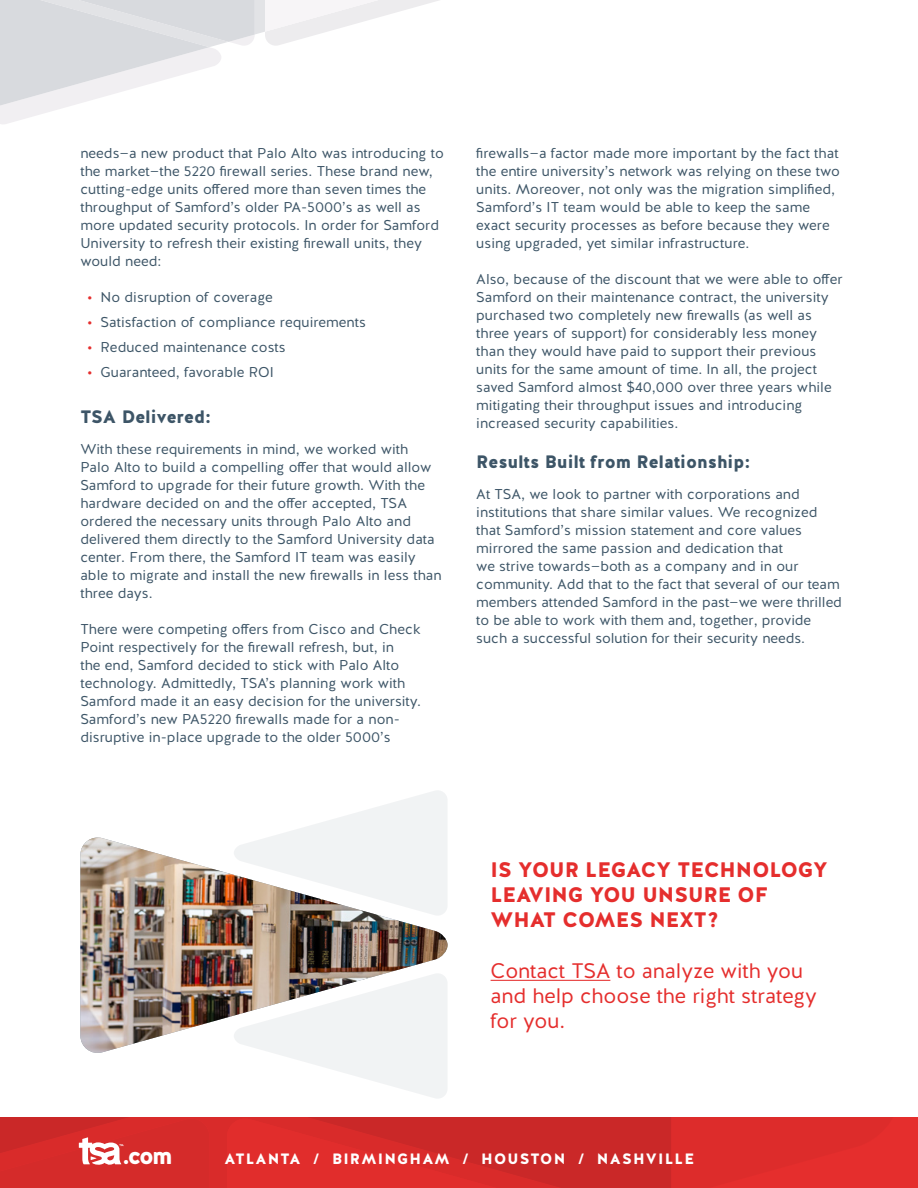
<style>
.page{position:relative;width:918px;height:1188px;background:#fff}
.page>*{position:absolute;margin:0;border:0;box-sizing:border-box;transform-origin:0 0}
.t1{font:900 24px "Halis R";color:#fff}
.CTA{font:21px/25.2px "Halis R";letter-spacing:-.005em;color:#e52e2d}
.CTA-2{font:900 21px/25.2px "Halis R";color:#e52e2d}
.Body_Heading{font:900 18px "Halis R";color:#3d5567}
.t2{font:900 15px "Halis R";letter-spacing:.08em;color:#fff}
.Body{font:14.25px/18px "Halis R";color:#3d5567}
.s1{color:#e52e2d}
</style>
<div class="page">
<svg style="left:210px;top:1117px;width:708px;height:71px;background:#d72a2a"></svg>
<svg style="left:0;top:1117px;width:210px;height:71px;background:#d53332"></svg>
<svg style="left:255px;top:0;width:10px;height:34px"></svg>
<svg style="left:265px;top:0;width:174px;height:46px"></svg>
<svg style="left:0;top:0;width:255px;height:124px"></svg>
<hr style="left:491px;top:980px;width:119px;height:1px;background:#e52e2d">
<svg style="left:282px;top:1055px;width:165px;height:43px"></svg>
<img style="left:80px;top:837px;width:368px;height:218px">
<svg style="left:234px;top:791px;width:214px;height:126px"></svg>
<p class="Body" style="left:80px;top:145px;width:365px">needs—a new product that Palo Alto was introducing to the market—the 5220 firewall series. These brand new, cutting-edge units offered more than seven times the throughput of Samford’s older PA-5000’s as well as more updated security protocols. In order for Samford University to refresh their existing firewall units, they would need:</p>
<p class="Body" style="left:87px;top:289px;width:187px"><span class="s1">•</span> No disruption of coverage</p>
<p class="Body" style="left:87px;top:313px;width:280px"><span class="s1">•</span> Satisfaction of compliance requirements</p>
<p class="Body" style="left:87px;top:338px;width:200px"><span class="s1">•</span> Reduced maintenance costs</p>
<p class="Body" style="left:87px;top:363px;width:188px"><span class="s1">•</span> Guaranteed, favorable ROI</p>
<p class="Body_Heading" style="left:80px;top:405px;width:132px">TSA Delivered:</p>
<p class="Body" style="left:80px;top:441px;width:363px">With these requirements in mind, we worked with<br>Palo Alto to build a compelling offer that would allow Samford to upgrade for their future growth. With the hardware decided on and the offer accepted, TSA ordered the necessary units through Palo Alto and delivered them directly to the Samford University data center. From there, the Samford IT team was easily able to migrate and install the new firewalls in less than three days.</p>
<p class="Body" style="left:80px;top:621px;width:342px">There were competing offers from Cisco and Check Point respectively for the firewall refresh, but, in<br>the end, Samford decided to stick with Palo Alto technology. Admittedly, TSA’s planning work with Samford made it an easy decision for the university.</p>
<p class="Body" style="left:80px;top:711px;width:321px">Samford’s new PA5220 firewalls made for a non&shy;disruptive in-place upgrade to the older 5000’s</p>
<p class="Body" style="left:476px;top:145px;width:365px">firewalls—a factor made more important by the fact that the entire university’s network was relying on these two units. Moreover, not only was the migration simplified, Samford’s IT team would be able to keep the same exact security processes as before because they were using upgraded, yet similar infrastructure.</p>
<p class="Body" style="left:476px;top:271px;width:368px">Also, because of the discount that we were able to offer Samford on their maintenance contract, the university purchased two completely new firewalls (as well as three years of support) for considerably less money than they would have paid to support their previous units for the same amount of time. In all, the project saved Samford almost $40,000 over three years while mitigating their throughput issues and introducing increased security capabilities.</p>
<p class="Body_Heading" style="left:476px;top:450px;width:276px">Results Built from Relationship:</p>
<p class="Body" style="left:476px;top:486px;width:367px">At TSA, we look to partner with corporations and institutions that share similar values. We recognized that Samford’s mission statement and core values mirrored the same passion and dedication that<br>we strive towards—both as a company and in our community. Add that to the fact that several of our team members attended Samford in the past—we were thrilled to be able to work with them and, together, provide such a successful solution for their security needs.</p>
<p class="CTA-2" style="left:491px;top:857px;width:339px">IS YOUR LEGACY TECHNOLOGY<br>LEAVING YOU UNSURE OF<br>WHAT COMES NEXT?</p>
<p class="CTA" style="left:491px;top:958px;width:328px">Contact TSA to analyze with you and help choose the right strategy for you.</p>
<h1 class="t1" style="left:122px;top:1140px;width:52px">.com</h1>
<p class="t2" style="left:225px;top:1149px;width:471px">ATLANTA / BIRMINGHAM / HOUSTON / NASHVILLE</p>
</div>
